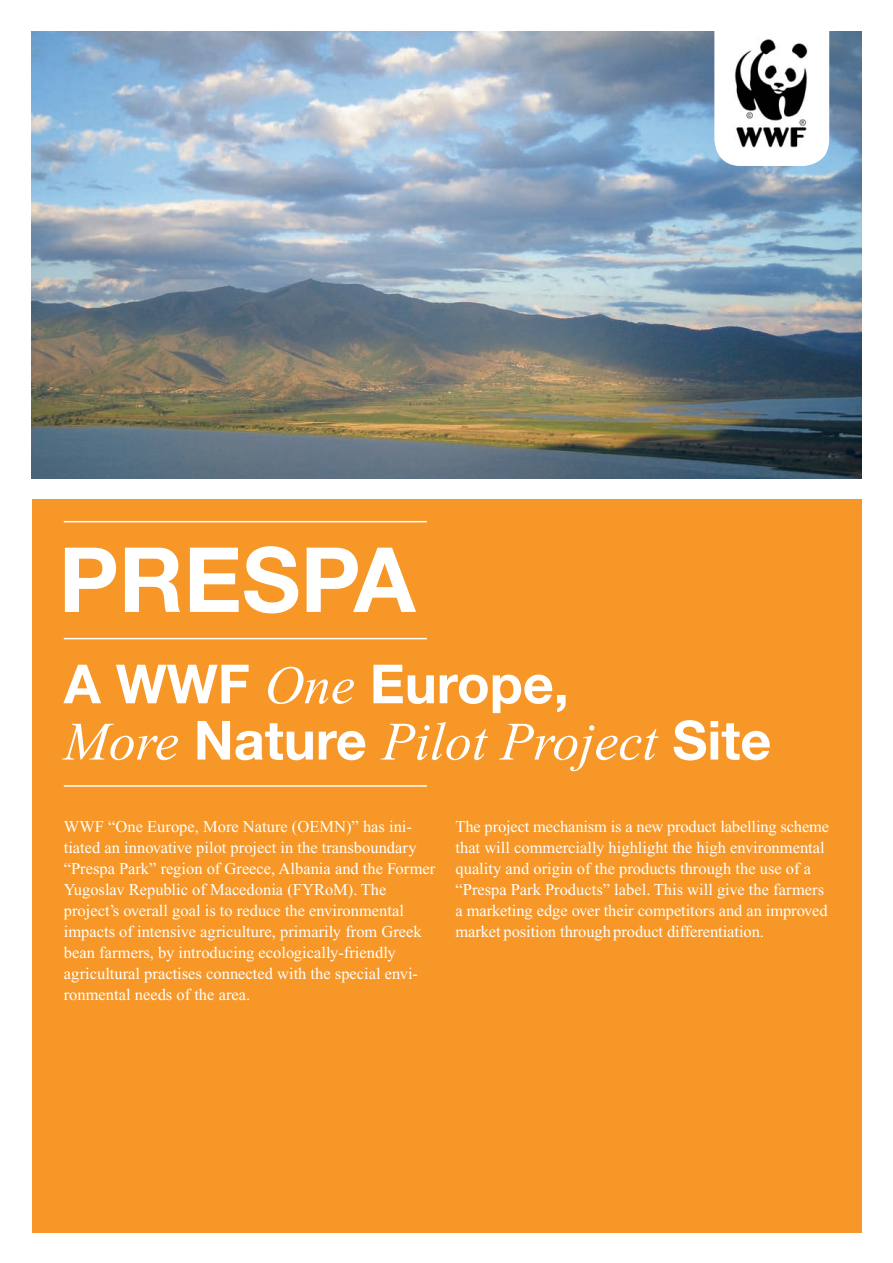
<style>
.page{position:relative;width:893px;height:1263px;background:#fff}
.page>*{position:absolute;margin:0;border:0;box-sizing:border-box;transform-origin:0 0}
.t1{font:700 90px "Helvetica Neue";color:#fff}
.t2{font:italic 54px "Times New Roman";color:#fff}
.t3{font:700 54px "Helvetica Neue";color:#fff}
.t4{font:16.5px/21px "Times";color:#fff}
.s1{font-family:"Times New Roman";font-weight:400;font-style:italic}
.s2{font-family:"Helvetica Neue";font-weight:700;font-style:normal}
</style>
<div class="page">
<div style="left:32px;top:500px;width:829px;height:733px;background:#f79727"></div>
<img style="left:32px;top:32px;width:829px;height:446px">
<div style="left:714px;top:0;width:115px;height:166px;background:#fff;border-radius:26px"></div>
<img style="left:717px;top:38px;width:109px;height:128px">
<hr style="left:64px;top:521px;width:363px;height:1px;background:#fff">
<hr style="left:64px;top:638px;width:363px;height:1px;background:#fff">
<hr style="left:64px;top:785px;width:363px;height:2px;background:#fff">
<h1 class="t1" style="left:59px;top:548px;width:358px">PRESPA</h1>
<h2 class="t3" style="left:64px;top:665px;width:507px">A WWF <span class="s1">One</span> Europe,</h2>
<h2 class="t2" style="left:64px;top:711px;width:709px">More <span class="s2">Nature</span> Pilot Project <span class="s2">Site</span></h2>
<p class="t4" style="left:64px;top:817px;width:373px">WWF “One Europe, More Nature (OEMN)” has ini&shy;tiated an innovative pilot project in the transboundary “Prespa Park” region of Greece, Albania and the Former Yugoslav Republic of Macedonia (FYRoM). The project’s overall goal is to reduce the environmental impacts of intensive agriculture, primarily from Greek bean farmers, by introducing ecologically-friendly agricultural practises connected with the special envi&shy;ronmental needs of the area.</p>
<p class="t4" style="left:455px;top:817px;width:375px">The project mechanism is a new product labelling scheme that will commercially highlight the high environmental quality and origin of the products through the use of a “Prespa Park Products” label. This will give the farmers a marketing edge over their competitors and an improved market position through product differentiation.</p>
</div>
